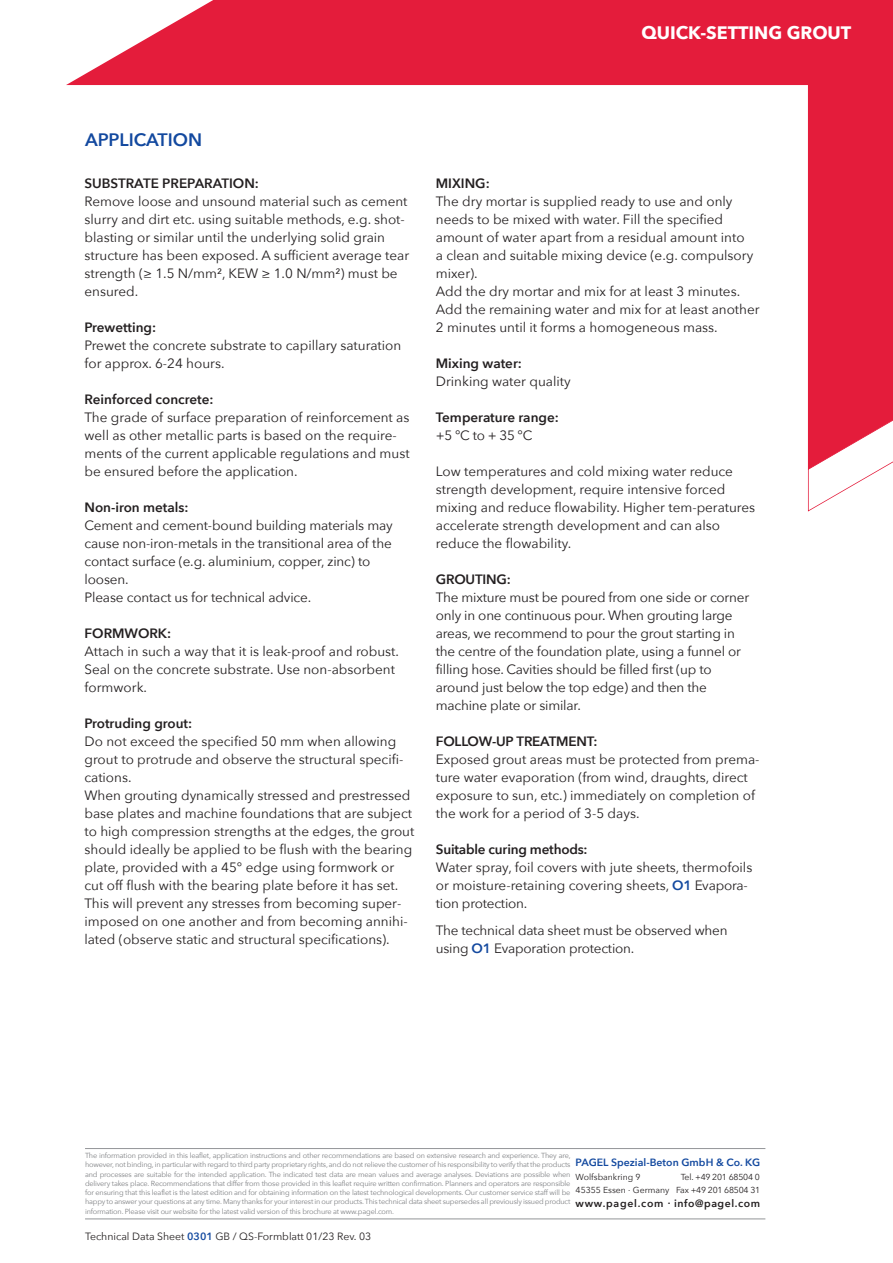
<style>
.page{position:relative;width:893px;height:1263px;background:#fff}
.page>*{position:absolute;margin:0;border:0;box-sizing:border-box;transform-origin:0 0}
.t1{font:700 18px "Avenir Next";color:#fff}
.t2{font:600 18px "Avenir Next";letter-spacing:-.005em;color:#13499f}
.t3{font:13.5px/18px "Avenir Next";color:#231f20}
.t4{font:600 13.5px "Avenir Next";color:#231f20}
.t5{font:10.5px "Avenir Next";color:#231f20}
.t6{font:600 10.5px "Avenir Next";color:#13499f}
.t7{font:600 10.5px "Avenir Next";letter-spacing:.055em;color:#231f20}
.t8{font:8.7px "Avenir Next";color:#231f20}
.t9{font:8.7px "Avenir Next";letter-spacing:-.025em;color:#231f20}
.t10{font:7.35px/9.3px "Avenir Next";letter-spacing:-.025em;color:#808285;text-align:justify}
.s1{font-weight:600;color:#13499f}
</style>
<div class="page">
<svg style="left:66px;top:0;width:827px;height:469px"></svg>
<svg style="left:808px;top:408px;width:85px;height:104px"></svg>
<hr style="left:85px;top:1218px;width:680px;height:1px;background:#939598">
<hr style="left:85px;top:1148px;width:680px;height:1px;background:#939598">
<p class="t1" style="left:641px;top:21px;width:211px">QUICK-SETTING GROUT</p>
<p class="t2" style="left:85px;top:128px;width:119px">APPLICATION</p>
<p class="t4" style="left:85px;top:175px;width:176px">SUBSTRATE PREPARATION:</p>
<p class="t3" style="left:85px;top:193px;width:324px">Remove loose and unsound material such as cement</p>
<p class="t3" style="left:85px;top:211px;width:322px">slurry and dirt etc. using suitable methods, e.g. shot&shy;blasting or similar until the underlying solid grain</p>
<p class="t3" style="left:85px;top:247px;width:326px">structure has been exposed. A sufficient average tear</p>
<p class="t3" style="left:85px;top:265px;width:315px">strength (≥ 1.5 N/mm², KEW ≥ 1.0 N/mm²) must be</p>
<p class="t3" style="left:85px;top:283px;width:55px">ensured.</p>
<p class="t4" style="left:85px;top:319px;width:73px">Prewetting:</p>
<p class="t3" style="left:85px;top:337px;width:318px">Prewet the concrete substrate to capillary saturation</p>
<p class="t3" style="left:85px;top:355px;width:142px">for approx. 6-24 hours.</p>
<p class="t4" style="left:85px;top:391px;width:131px">Reinforced concrete:</p>
<p class="t3" style="left:85px;top:409px;width:327px">The grade of surface preparation of reinforcement as well as other metallic parts is based on the require&shy;ments of the current applicable regulations and must be ensured before the application.</p>
<p class="t4" style="left:85px;top:499px;width:106px">Non-iron metals:</p>
<p class="t3" style="left:85px;top:517px;width:310px">Cement and cement-bound building materials may</p>
<p class="t3" style="left:85px;top:535px;width:309px">cause non-iron-metals in the transitional area of the</p>
<p class="t3" style="left:85px;top:553px;width:287px">contact surface (e.g. aluminium, copper, zinc) to</p>
<p class="t3" style="left:85px;top:571px;width:46px">loosen.</p>
<p class="t3" style="left:85px;top:589px;width:228px">Please contact us for technical advice.</p>
<p class="t4" style="left:85px;top:625px;width:88px">FORMWORK:</p>
<p class="t3" style="left:85px;top:643px;width:316px">Attach in such a way that it is leak-proof and robust.</p>
<p class="t3" style="left:85px;top:661px;width:312px">Seal on the concrete substrate. Use non-absorbent</p>
<p class="t3" style="left:85px;top:679px;width:64px">formwork.</p>
<p class="t4" style="left:85px;top:715px;width:109px">Protruding grout:</p>
<p class="t3" style="left:85px;top:733px;width:313px">Do not exceed the specified 50 mm when allowing</p>
<p class="t3" style="left:85px;top:751px;width:320px">grout to protrude and observe the structural specifi&shy;cations.</p>
<p class="t3" style="left:85px;top:787px;width:327px">When grouting dynamically stressed and prestressed</p>
<p class="t3" style="left:85px;top:805px;width:331px">base plates and machine foundations that are subject to high compression strengths at the edges, the grout should ideally be applied to be flush with the bearing plate, provided with a 45° edge using formwork or cut off flush with the bearing plate before it has set.<br>This will prevent any stresses from becoming super&shy;imposed on one another and from becoming annihi&shy;lated (observe static and structural specifications).</p>
<p class="t4" style="left:436px;top:175px;width:55px">MIXING:</p>
<p class="t3" style="left:436px;top:193px;width:298px">The dry mortar is supplied ready to use and only</p>
<p class="t3" style="left:436px;top:211px;width:289px">needs to be mixed with water. Fill the specified</p>
<p class="t3" style="left:436px;top:229px;width:319px">amount of water apart from a residual amount into a clean and suitable mixing device (e.g. compulsory</p>
<p class="t3" style="left:436px;top:265px;width:43px">mixer).</p>
<p class="t3" style="left:436px;top:283px;width:306px">Add the dry mortar and mix for at least 3 minutes.</p>
<p class="t3" style="left:436px;top:301px;width:325px">Add the remaining water and mix for at least another</p>
<p class="t3" style="left:436px;top:319px;width:283px">2 minutes until it forms a homogeneous mass.</p>
<p class="t4" style="left:436px;top:355px;width:88px">Mixing water:</p>
<p class="t3" style="left:436px;top:373px;width:136px">Drinking water quality</p>
<p class="t4" style="left:436px;top:409px;width:125px">Temperature range:</p>
<p class="t3" style="left:436px;top:427px;width:98px">+5 °C to + 35 °C</p>
<p class="t3" style="left:436px;top:463px;width:321px">Low temperatures and cold mixing water reduce strength development, require intensive forced mixing and reduce flowability. Higher tem-peratures accelerate strength development and can also reduce the flowability.</p>
<p class="t4" style="left:436px;top:571px;width:76px">GROUTING:</p>
<p class="t3" style="left:436px;top:589px;width:315px">The mixture must be poured from one side or corner</p>
<p class="t3" style="left:436px;top:607px;width:298px">only in one continuous pour. When grouting large</p>
<p class="t3" style="left:436px;top:625px;width:301px">areas, we recommend to pour the grout starting in</p>
<p class="t3" style="left:436px;top:643px;width:307px">the centre of the foundation plate, using a funnel or</p>
<p class="t3" style="left:436px;top:661px;width:277px">filling hose. Cavities should be filled first (up to</p>
<p class="t3" style="left:436px;top:679px;width:273px">around just below the top edge) and then the</p>
<p class="t3" style="left:436px;top:697px;width:147px">machine plate or similar.</p>
<p class="t4" style="left:436px;top:733px;width:163px">FOLLOW-UP TREATMENT:</p>
<p class="t3" style="left:436px;top:751px;width:325px">Exposed grout areas must be protected from prema&shy;ture water evaporation (from wind, draughts, direct</p>
<p class="t3" style="left:436px;top:787px;width:321px">exposure to sun, etc.) immediately on completion of</p>
<p class="t3" style="left:436px;top:805px;width:205px">the work for a period of 3-5 days.</p>
<p class="t4" style="left:436px;top:841px;width:153px">Suitable curing methods:</p>
<p class="t3" style="left:436px;top:859px;width:318px">Water spray, foil covers with jute sheets, thermofoils or moisture-retaining covering sheets, <span class="s1">O1</span> Evapora&shy;tion protection.</p>
<p class="t3" style="left:436px;top:922px;width:293px">The technical data sheet must be observed when</p>
<p class="t3" style="left:436px;top:940px;width:200px">using <span class="s1">O1</span> Evaporation protection.</p>
<p class="t10" style="left:85px;top:1151px;width:487px">The information provided in this leaflet, application instructions and other recommendations are based on extensive research and experience. They are, however, not binding, in particular with regard to third party proprietary rights, and do not relieve the customer of his responsibility to verify that the products and processes are suitable for the intended application. The indicated test data are mean values and average analyses. Deviations are possible when delivery takes place. Recommendations that differ from those provided in this leaflet require written confirmation. Planners and operators are responsible for ensuring that this leaflet is the latest edition and for obtaining information on the latest technological developments. Our customer service staff will be happy to answer your questions at any time. Many thanks for your interest in our products. This technical data sheet supersedes all previously issued product information. Please visit our website for the latest valid version of this brochure at www.pagel.com.</p>
<p class="t6" style="left:576px;top:1155px;width:186px">PAGEL Spezial-Beton GmbH &amp; Co. KG</p>
<p class="t8" style="left:576px;top:1171px;width:66px">Wolfsbankring 9</p>
<p class="t9" style="left:681px;top:1171px;width:81px">Tel. +49 201 68504 0</p>
<p class="t8" style="left:576px;top:1184px;width:186px">45355 Essen . Germany Fax +49 201 68504 31</p>
<p class="t7" style="left:576px;top:1196px;width:186px">www.pagel.com . info@pagel.com</p>
<p class="t5" style="left:85px;top:1230px;width:288px">Technical Data Sheet <span class="s1">0301</span> GB / QS-Formblatt 01/23 Rev. 03</p>
</div>
